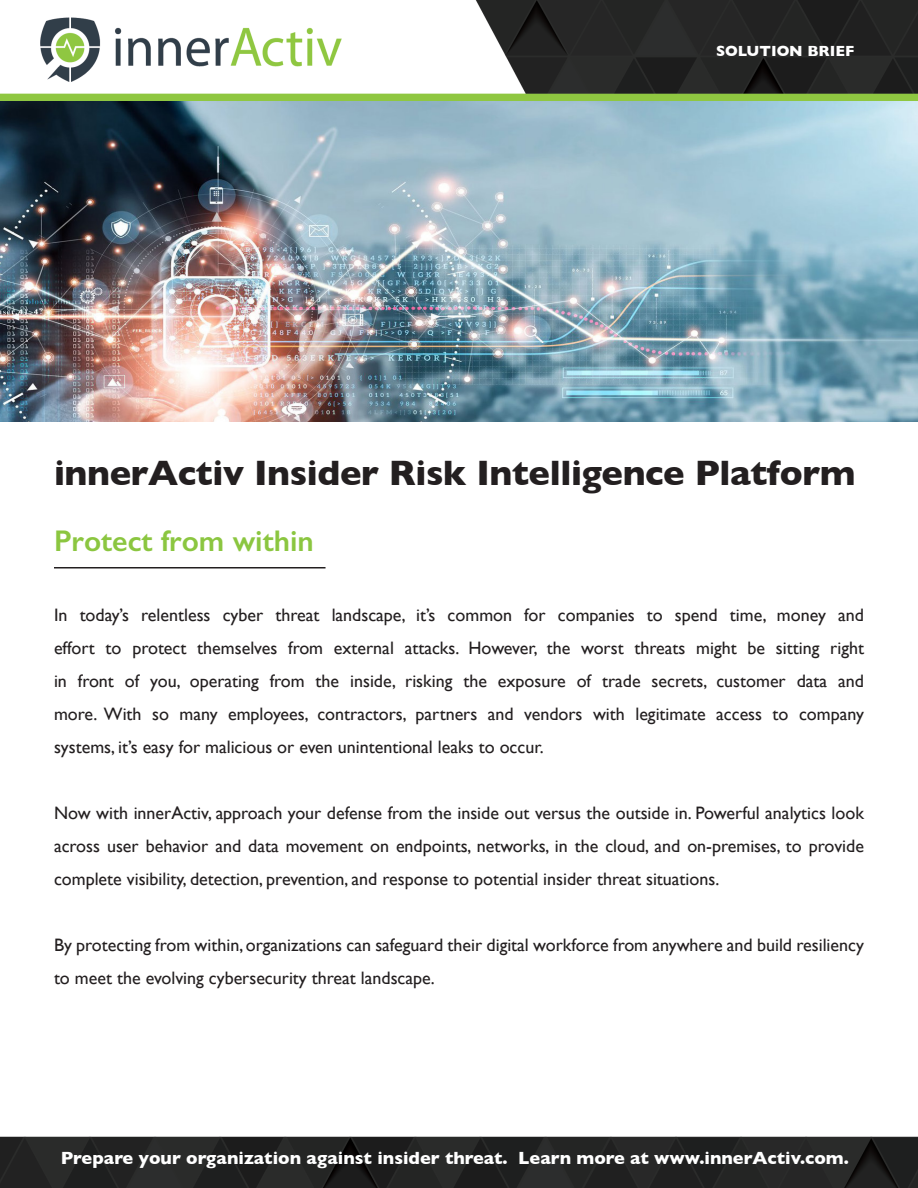
<style>
.page{position:relative;width:918px;height:1188px;background:#fff}
.page>*{position:absolute;margin:0;border:0;box-sizing:border-box;transform-origin:0 0}
.t1{font:700 36px "Gill Sans";letter-spacing:-.01em;color:#231f20}
.t2{font:600 30px "Gill Sans";color:#8bc640}
.t3{font:18px/33px "Gill Sans";color:#231f20;text-align:justify}
.t4{font:700 18px "Gill Sans";color:#fff}
.t5{font:700 15px "Gill Sans";color:#fff}
</style>
<div class="page">
<img style="left:0;top:0;width:918px;height:102px">
<img style="left:0;top:1136px;width:918px;height:52px">
<img style="left:0;top:102px;width:918px;height:320px">
<hr style="left:54px;top:567px;width:272px;height:1px;background:#231f20">
<p class="t5" style="left:716px;top:39px;width:140px">SOLUTION BRIEF</p>
<p class="t1" style="left:54px;top:445px;width:803px">innerActiv Insider Risk Intelligence Platform</p>
<p class="t2" style="left:54px;top:523px;width:261px">Protect from within</p>
<p class="t3" style="left:54px;top:598px;width:812px">In today’s relentless cyber threat landscape, it’s common for companies to spend time, money and effort to protect themselves from external attacks. However, the worst threats might be sitting right in front of you, operating from the inside, risking the exposure of trade secrets, customer data and more. With so many employees, contractors, partners and vendors with legitimate access to company systems, it’s easy for malicious or even unintentional leaks to occur.</p>
<p class="t3" style="left:54px;top:796px;width:812px">Now with innerActiv, approach your defense from the inside out versus the outside in. Powerful analytics look across user behavior and data movement on endpoints, networks, in the cloud, and on-premises, to provide complete visibility, detection, prevention, and response to potential insider threat situations.</p>
<p class="t3" style="left:54px;top:928px;width:811px">By protecting from within, organizations can safeguard their digital workforce from anywhere and build resiliency to meet the evolving cybersecurity threat landscape.</p>
<p class="t4" style="left:61px;top:1144px;width:790px">Prepare your organization against insider threat. Learn more at www.innerActiv.com.</p>
</div>
